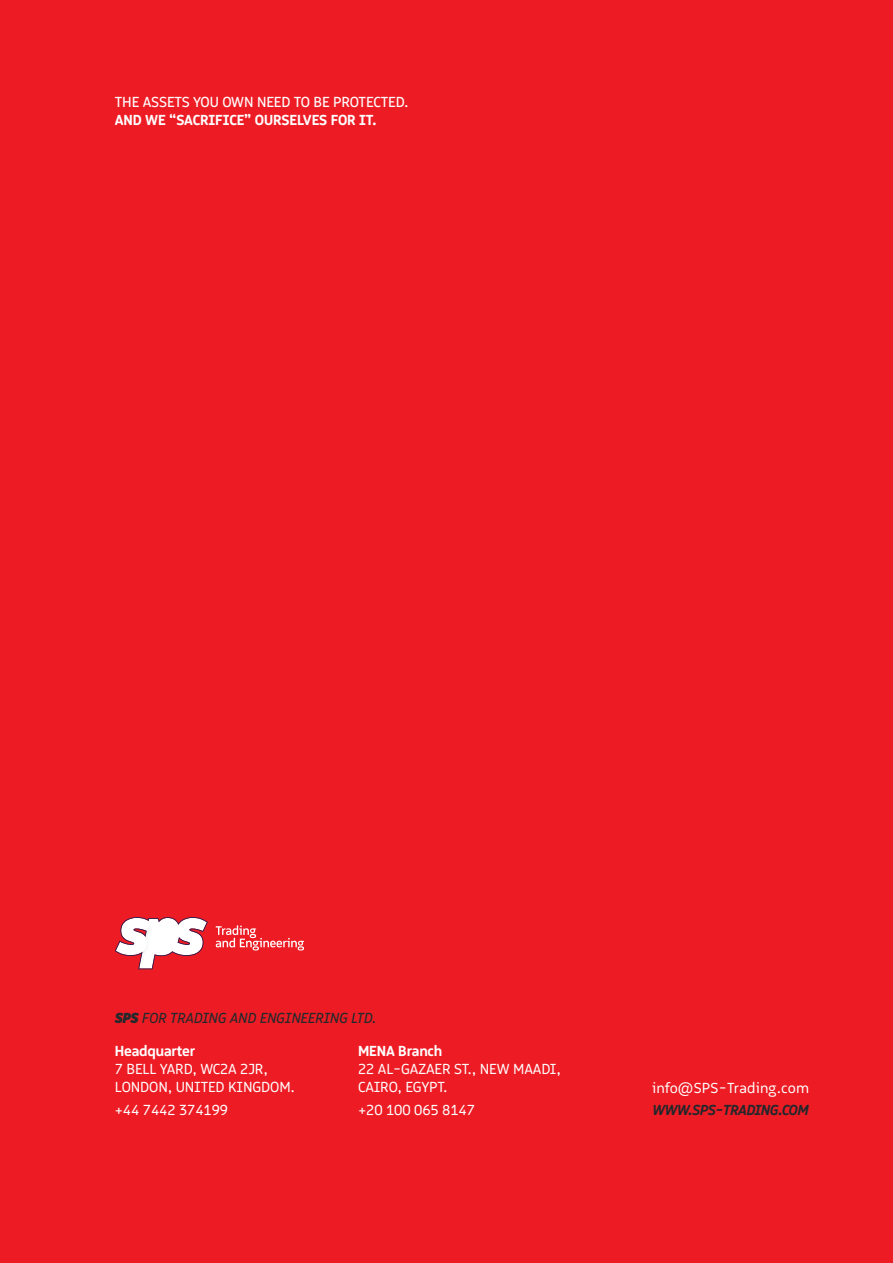
<style>
.page{position:relative;width:893px;height:1263px;background:#ed1c24}
.page>*{position:absolute;margin:0;border:0;box-sizing:border-box;transform-origin:0 0}
.t1{font:15px/18px "Logical";letter-spacing:-.01em;color:#fff}
.t2{font:700 15px "Logical";letter-spacing:-.01em;color:#fff}
.t3{font:15px "Logical";letter-spacing:-.01em;color:#fff}
.t4{font:italic 15px "Logical";letter-spacing:-.01em;color:#25292c}
.t5{font:15px "Logical";letter-spacing:.015em;color:#fff}
.t6{font:italic 700 15px "Logical";letter-spacing:-.025em;color:#22272c}
.s1{font-weight:900}
</style>
<div class="page">
<svg style="left:216px;top:925px;width:88px;height:25px;background:#f0494f"></svg>
<svg style="left:115px;top:917px;width:93px;height:52px"></svg>
<p class="t3" style="left:115px;top:92px;width:295px">THE ASSETS YOU OWN NEED TO BE PROTECTED.</p>
<p class="t2" style="left:115px;top:110px;width:264px">AND WE “SACRIFICE” OURSELVES FOR IT.</p>
<p class="t4" style="left:115px;top:1009px;width:263px"><span class="s1">SPS</span> FOR TRADING AND ENGINEERING LTD.</p>
<p class="t2" style="left:115px;top:1041px;width:82px">Headquarter</p>
<p class="t2" style="left:358px;top:1041px;width:86px">MENA Branch</p>
<p class="t1" style="left:115px;top:1060px;width:182px">7 BELL YARD, WC2A 2JR,<br>LONDON, UNITED KINGDOM.</p>
<p class="t1" style="left:358px;top:1060px;width:204px">22 AL-GAZAER ST., NEW MAADI,<br>CAIRO, EGYPT.</p>
<p class="t5" style="left:652px;top:1079px;width:159px">info@SPS-Trading.com</p>
<p class="t1" style="left:115px;top:1100px;width:115px">+44 7442 374199</p>
<p class="t1" style="left:358px;top:1100px;width:119px">+20 100 065 8147</p>
<p class="t6" style="left:652px;top:1100px;width:158px">WWW.SPS-TRADING.COM</p>
</div>
